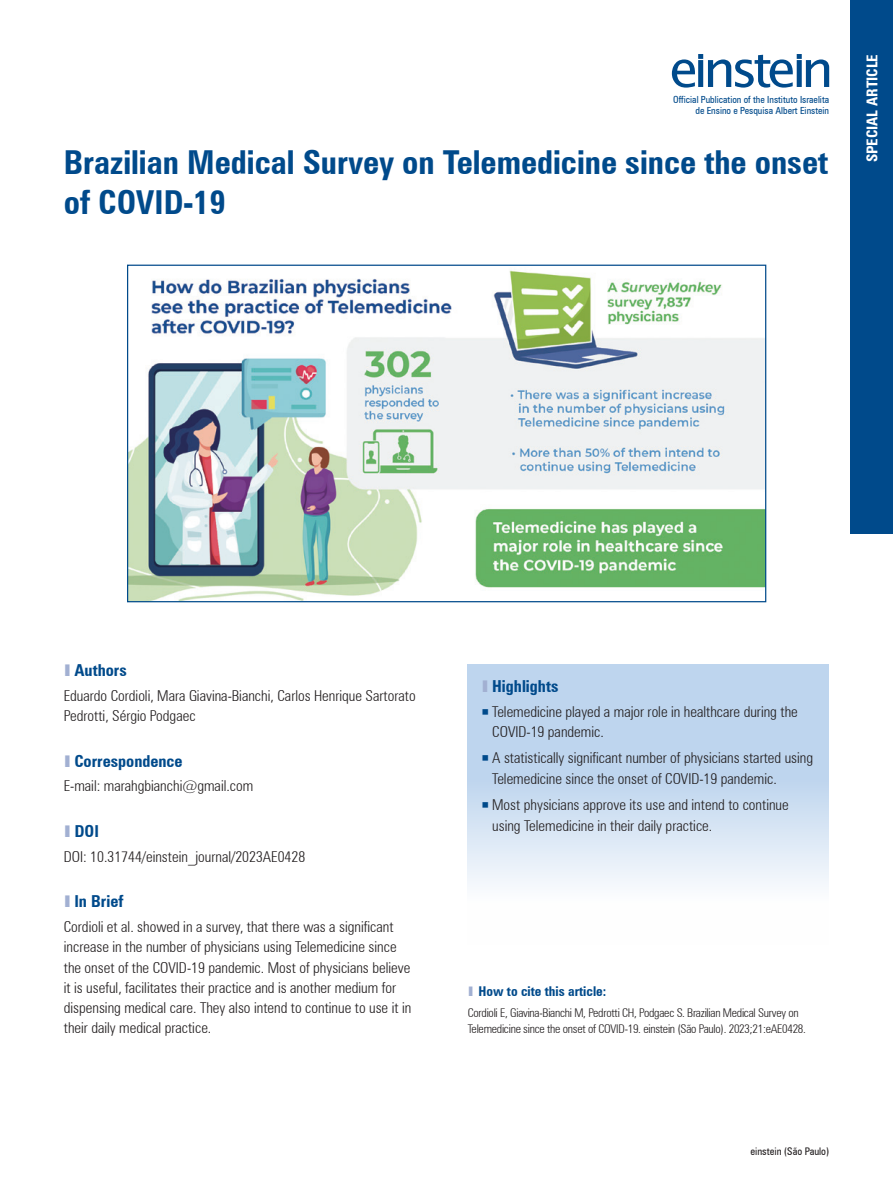
<style>
.page{position:relative;width:893px;height:1191px;background:#fff}
.page>*{position:absolute;margin:0;border:0;box-sizing:border-box;transform-origin:0 0}
.t1{font:700 condensed 33px/39.6px "Zurich BT";color:#004a8b}
.t2{font:700 condensed 16.5px "Zurich BT";color:#004a8b}
.t3{font:300 condensed 15px/20.2px "Zurich BT";color:#231f20}
.t4{font:700 condensed 15px "Zurich BT";color:#fff}
.t5{font:700 condensed 13.5px "Zurich BT";color:#004a8b}
.t6{font:300 condensed 12px/16.5px "Zurich BT";letter-spacing:-.02em;color:#231f20}
.t7{font:condensed 10.5px "Zurich BT";color:#231f20}
.t8{font:condensed 9.75px/11.7px "Zurich BT";color:#004a8b;text-align:right}
.s1{color:#a2b0d2}
</style>
<div class="page">
<div style="left:850px;top:0;width:43px;height:534px;background:#004a8b"></div>
<svg style="left:672px;top:54px;width:157px;height:34px"></svg>
<img style="left:129px;top:270px;width:635px;height:330px">
<svg style="left:468px;top:664px;width:361px;height:221px;background:#cbddf1"></svg>
<svg style="left:483px;top:708px;width:5px;height:6px"></svg>
<svg style="left:483px;top:755px;width:5px;height:6px"></svg>
<svg style="left:483px;top:802px;width:5px;height:6px"></svg>
<p class="t8" style="left:673px;top:93px;width:157px">Official Publication of the Instituto Israelita de Ensino e Pesquisa Albert Einstein</p>
<h1 class="t1" style="left:64px;top:142px;width:766px">Brazilian Medical Survey on Telemedicine since the onset of COVID-19</h1>
<p class="t4" style="left:863px;top:162px;width:110px;rotate:-90deg">SPECIAL ARTICLE</p>
<p class="t2" style="left:64px;top:660px;width:65px"><span class="s1">❚</span> Authors</p>
<p class="t3" style="left:64px;top:685px;width:353px">Eduardo Cordioli, Mara Giavina-Bianchi, Carlos Henrique Sartorato<br>Pedrotti, Sérgio Podgaec</p>
<p class="t2" style="left:64px;top:751px;width:120px"><span class="s1">❚</span> Correspondence</p>
<p class="t3" style="left:64px;top:776px;width:191px">E-mail: marahgbianchi@gmail.com</p>
<p class="t2" style="left:64px;top:821px;width:37px"><span class="s1">❚</span> DOI</p>
<p class="t3" style="left:64px;top:846px;width:243px">DOI: 10.31744/einstein_journal/2023AE0428</p>
<p class="t2" style="left:64px;top:891px;width:61px"><span class="s1">❚</span> In Brief</p>
<p class="t3" style="left:64px;top:916px;width:349px">Cordioli et al. showed in a survey, that there was a significant increase in the number of physicians using Telemedicine since the onset of the COVID-19 pandemic. Most of physicians believe it is useful, facilitates their practice and is another medium for dispensing medical care. They also intend to continue to use it in their daily medical practice.</p>
<p class="t2" style="left:482px;top:676px;width:78px"><span class="s1">❚</span> Highlights</p>
<p class="t3" style="left:492px;top:701px;width:307px">Telemedicine played a major role in healthcare during the<br>COVID-19 pandemic.</p>
<p class="t3" style="left:492px;top:748px;width:322px">A statistically significant number of physicians started using<br>Telemedicine since the onset of COVID-19 pandemic.</p>
<p class="t3" style="left:492px;top:795px;width:298px">Most physicians approve its use and intend to continue using Telemedicine in their daily practice.</p>
<p class="t5" style="left:468px;top:983px;width:140px"><span class="s1">❚</span> How to cite this article:</p>
<p class="t6" style="left:468px;top:1004px;width:340px">Cordioli E, Giavina-Bianchi M, Pedrotti CH, Podgaec S. Brazilian Medical Survey on<br>Telemedicine since the onset of COVID-19. einstein (São Paulo). 2023;21:eAE0428.</p>
<p class="t7" style="left:750px;top:1144px;width:80px">einstein (São Paulo)</p>
</div>
